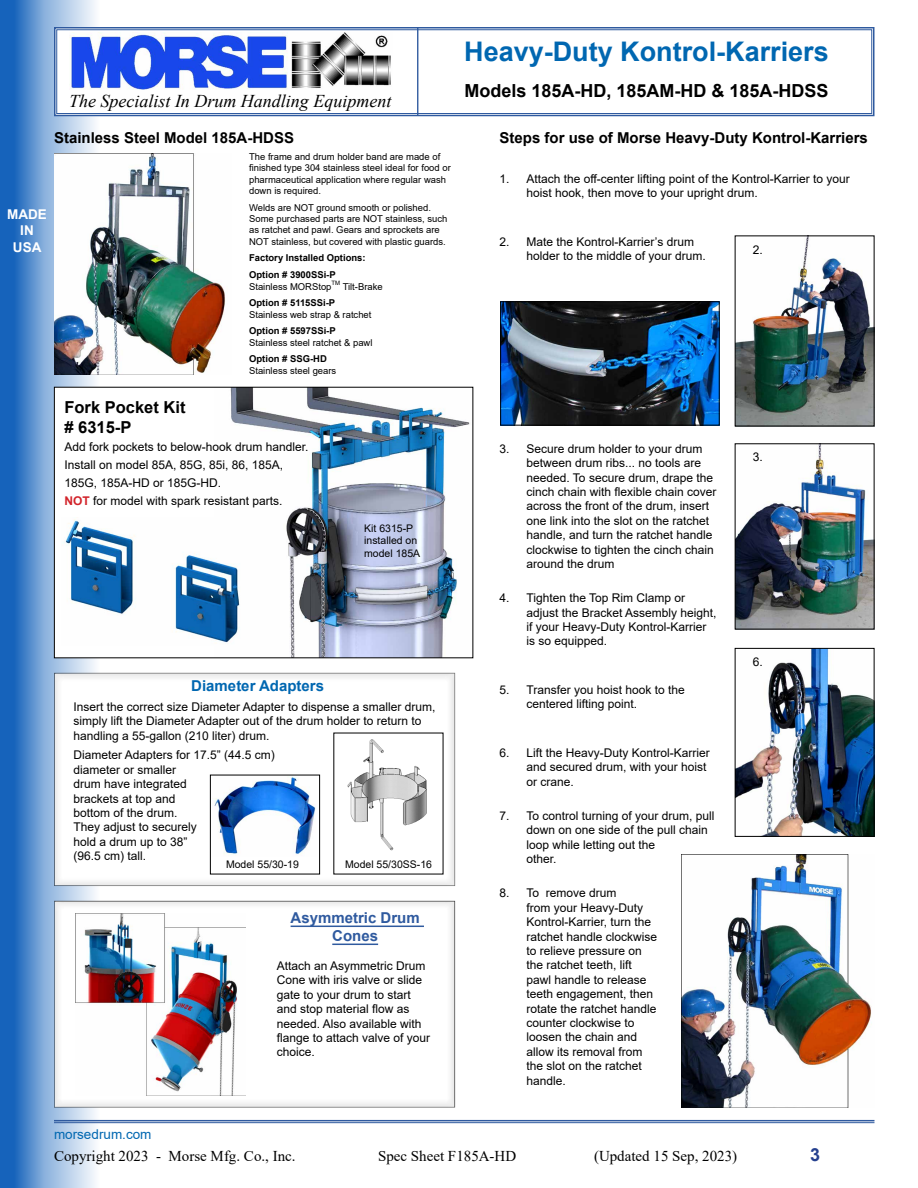
<style>
.page{position:relative;width:918px;height:1188px;background:#fff}
.page>*{position:absolute;margin:0;border:0;box-sizing:border-box;transform-origin:0 0}
.t1{font:700 27px "Arial";color:#0067b1}
.t2{font:italic 18px "Times New Roman";color:#000}
.t3{font:700 18px "Arial";color:#000}
.t4{font:700 18px "Arial";color:#25408f}
.t5{font:700 16.5px/19.8px "Arial";color:#000}
.t6{font:700 15px "Arial";color:#000}
.t7{font:15px "Times New Roman";color:#000}
.t8{font:700 15px/18px "Arial";color:#2f5a9f;text-align:center}
.t9{font:700 15px "Arial";color:#0067b1}
.t10{font:13.5px "Arial";color:#0067b1}
.t11{font:700 13.5px/16.2px "Arial";color:#fff;text-align:center}
.t12{font:12px/14.4px "Arial";color:#000}
.t13{font:10.5px/12.6px "Arial";color:#000}
.t14{font:9.45px/11.4px "Arial";color:#000}
.t15{font:700 9.45px/16.8px "Arial";color:#000}
.t16{font:6px "Arial";color:#000}
.s1{font-weight:700;color:#d2232a}
</style>
<div class="page">
<img style="left:0;top:0;width:204px;height:1188px">
<svg style="left:53px;top:26px;width:822px;height:91px"></svg>
<div style="left:56px;top:29px;width:816px;height:85px;border:1px solid #2f5a9f"></div>
<img style="left:69px;top:32px;width:324px;height:58px">
<hr style="left:54px;top:1120px;width:820px;height:1px;background:#2f5a9f">
<hr style="left:54px;top:1122px;width:820px;height:1px;background:#2f5a9f">
<hr style="left:417px;top:28px;width:1px;height:88px;background:#2f5a9f">
<img style="left:737px;top:238px;width:135px;height:186px">
<img style="left:737px;top:650px;width:135px;height:185px">
<div style="left:735px;top:648px;width:139px;height:189px;border:1px solid #000"></div>
<img style="left:737px;top:445px;width:135px;height:182px">
<img style="left:54px;top:153px;width:171px;height:221px">
<img style="left:502px;top:303px;width:216px;height:121px">
<div style="left:500px;top:301px;width:220px;height:125px;border:1px solid #000"></div>
<img style="left:681px;top:855px;width:191px;height:253px">
<div style="left:53px;top:669px;width:405px;height:218px;background:#808080;opacity:.75"></div>
<div style="left:210px;top:775px;width:110px;height:99px;background:#fff"></div>
<img style="left:214px;top:777px;width:102px;height:79px">
<div style="left:210px;top:775px;width:110px;height:99px;border:1px solid #000"></div>
<div style="left:334px;top:733px;width:109px;height:141px;background:#fff"></div>
<img style="left:347px;top:739px;width:80px;height:112px">
<div style="left:53px;top:898px;width:405px;height:210px;background:#808080;opacity:.75"></div>
<img style="left:76px;top:913px;width:170px;height:183px">
<hr style="left:291px;top:926px;width:133px;height:1px;background:#2f5a9f">
<hr style="left:332px;top:944px;width:46px;height:1px;background:#2f5a9f">
<div style="left:54px;top:387px;width:419px;height:271px;background:#fff"></div>
<img style="left:230px;top:389px;width:240px;height:267px">
<img style="left:63px;top:517px;width:180px;height:128px">
<h2 class="t2" style="left:69px;top:89px;width:324px">The Specialist In Drum Handling Equipment</h2>
<p class="t11" style="left:7px;top:206px;width:41px">MADE<br>IN<br>USA</p>
<p class="t6" style="left:54px;top:127px;width:242px">Stainless Steel Model 185A-HDSS</p>
<p class="t14" style="left:249px;top:151px;width:203px">The frame and drum holder band are made of finished type 304 stainless steel ideal for food or pharmaceutical application where regular wash down is required.</p>
<p class="t14" style="left:249px;top:202px;width:200px">Welds are NOT ground smooth or polished.<br>Some purchased parts are NOT stainless, such as ratchet and pawl. Gears and sprockets are NOT stainless, but covered with plastic guards.</p>
<p class="t15" style="left:249px;top:250px;width:118px">Factory Installed Options:<br>Option # 3900SSi-P</p>
<p class="t14" style="left:249px;top:280px;width:84px">Stainless MORStop</p>
<p class="t16" style="left:332px;top:279px;width:10px">TM</p>
<p class="t14" style="left:343px;top:280px;width:42px">Tilt-Brake</p>
<p class="t15" style="left:249px;top:295px;width:88px">Option # 5115SSi-P</p>
<p class="t14" style="left:249px;top:309px;width:124px">Stainless web strap &amp; ratchet</p>
<p class="t15" style="left:249px;top:323px;width:88px">Option # 5597SSi-P</p>
<p class="t14" style="left:249px;top:337px;width:125px">Stainless steel ratchet &amp; pawl</p>
<p class="t15" style="left:249px;top:351px;width:79px">Option # SSG-HD</p>
<p class="t14" style="left:249px;top:365px;width:89px">Stainless steel gears</p>
<h3 class="t5" style="left:64px;top:397px;width:123px">Fork Pocket Kit # 6315-P</h3>
<p class="t12" style="left:64px;top:437px;width:246px;line-height:18px">Add fork pockets to below-hook drum handler.<br>Install on model 85A, 85G, 85i, 86, 185A, 185G, 185A-HD or 185G-HD.<br><span class="s1">NOT</span> for model with spark resistant parts.</p>
<p class="t13" style="left:364px;top:522px;width:58px">Kit 6315-P installed on model 185A</p>
<p class="t9" style="left:191px;top:675px;width:134px">Diameter Adapters</p>
<p class="t12" style="left:74px;top:699px;width:364px">Insert the correct size Diameter Adapter to dispense a smaller drum, simply lift the Diameter Adapter out of the drum holder to return to handling a 55-gallon (210 liter) drum.</p>
<p class="t12" style="left:74px;top:748px;width:203px">Diameter Adapters for 17.5” (44.5 cm) diameter or smaller<br>drum have integrated<br>brackets at top and<br>bottom of the drum.<br>They adjust to securely<br>hold a drum up to 38”<br>(96.5 cm) tall.</p>
<p class="t13" style="left:226px;top:858px;width:74px">Model 55/30-19</p>
<p class="t13" style="left:345px;top:858px;width:88px">Model 55/30SS-16</p>
<p class="t8" style="left:291px;top:909px;width:131px">Asymmetric Drum<br>Cones</p>
<p class="t12" style="left:277px;top:959px;width:155px">Attach an Asymmetric Drum<br>Cone with iris valve or slide gate to your drum to start and stop material flow as needed. Also available with flange to attach valve of your choice.</p>
<h1 class="t1" style="left:464px;top:32px;width:366px">Heavy-Duty Kontrol-Karriers</h1>
<h2 class="t3" style="left:464px;top:78px;width:366px">Models 185A-HD, 185AM-HD &amp; 185A-HDSS</h2>
<p class="t6" style="left:500px;top:127px;width:370px">Steps for use of Morse Heavy-Duty Kontrol-Karriers</p>
<p class="t12" style="left:526px;top:171px;width:325px;text-indent:-27px">1. Attach the off-center lifting point of the Kontrol-Karrier to your hoist hook, then move to your upright drum.</p>
<p class="t12" style="left:526px;top:234px;width:181px;text-indent:-27px">2. Mate the Kontrol-Karrier’s drum holder to the middle of your drum.</p>
<p class="t12" style="left:753px;top:242px;width:12px">2.</p>
<p class="t12" style="left:526px;top:441px;width:192px;text-indent:-27px">3. Secure drum holder to your drum between drum ribs... no tools are needed. To secure drum, drape the cinch chain with flexible chain cover across the front of the drum, insert one link into the slot on the ratchet handle, and turn the ratchet handle clockwise to tighten the cinch chain around the drum</p>
<p class="t12" style="left:526px;top:591px;width:192px;text-indent:-27px">4. Tighten the Top Rim Clamp or adjust the Bracket Assembly height, if your Heavy-Duty Kontrol-Karrier is so equipped.</p>
<p class="t12" style="left:526px;top:683px;width:160px;text-indent:-27px">5. Transfer you hoist hook to the centered lifting point.</p>
<p class="t12" style="left:526px;top:746px;width:185px;text-indent:-27px">6. Lift the Heavy-Duty Kontrol-Karrier and secured drum, with your hoist or crane.</p>
<p class="t12" style="left:526px;top:809px;width:190px;text-indent:-27px">7. To control turning of your drum, pull down on one side of the pull chain loop while letting out the<br>other.</p>
<p class="t12" style="left:526px;top:886px;width:132px;text-indent:-27px">8. To remove drum<br>from your Heavy-Duty<br>Kontrol-Karrier, turn the ratchet handle clockwise to relieve pressure on the ratchet teeth, lift pawl handle to release teeth engagement, then rotate the ratchet handle counter clockwise to loosen the chain and allow its removal from the slot on the ratchet handle.</p>
<p class="t12" style="left:753px;top:450px;width:12px">3.</p>
<p class="t12" style="left:753px;top:654px;width:12px">6.</p>
<p class="t10" style="left:54px;top:1124px;width:99px">morsedrum.com</p>
<p class="t7" style="left:54px;top:1145px;width:243px">Copyright 2023 - Morse Mfg. Co., Inc.</p>
<p class="t7" style="left:378px;top:1145px;width:140px">Spec Sheet F185A-HD</p>
<p class="t7" style="left:594px;top:1145px;width:145px">(Updated 15 Sep, 2023)</p>
<h2 class="t4" style="left:810px;top:1142px;width:12px">3</h2>
</div>
